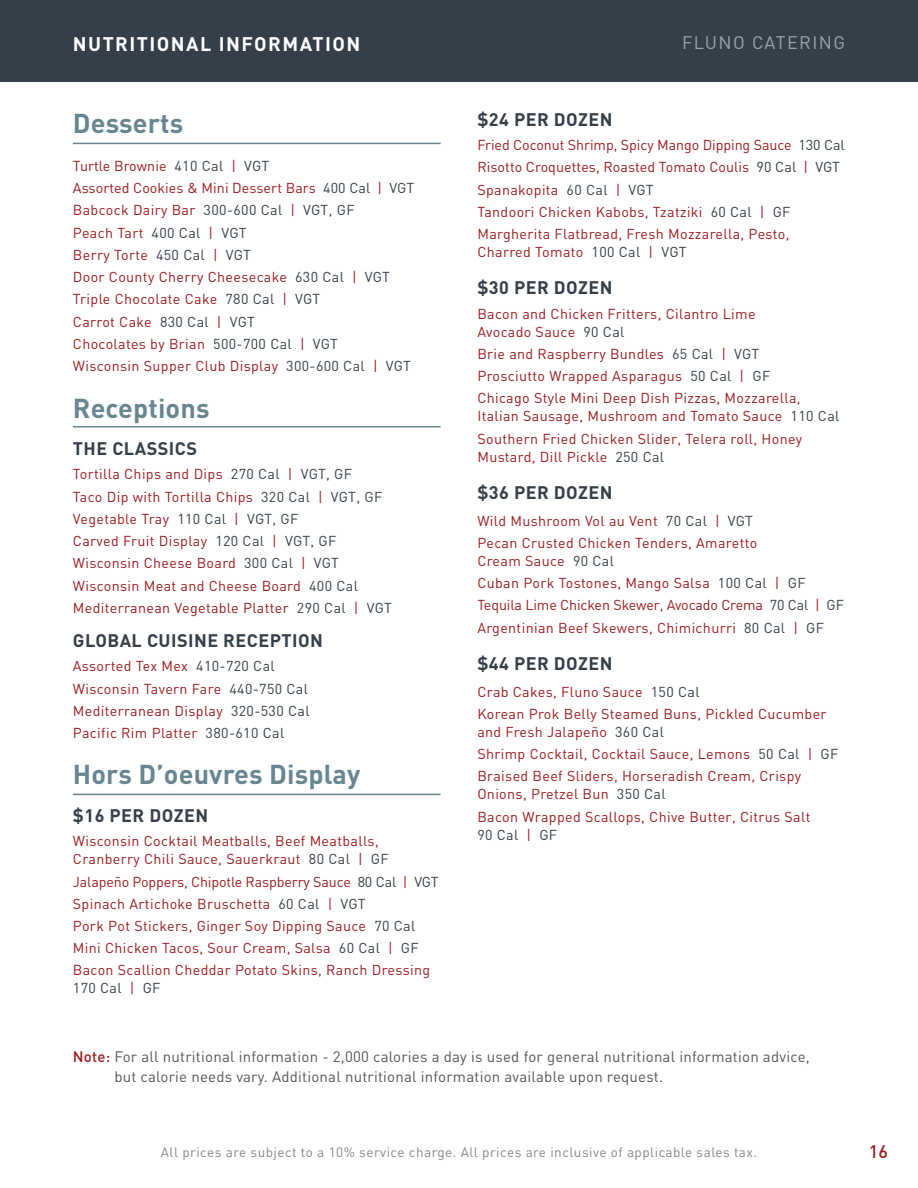
<style>
.page{position:relative;width:918px;height:1188px;background:#fff}
.page>*{position:absolute;margin:0;border:0;box-sizing:border-box;transform-origin:0 0}
.t1{font:700 27px "DIN";letter-spacing:.005em;color:#688691}
.t2{font:700 19.5px "DIN";letter-spacing:.075em;color:#fff}
.t3{font:700 18px "DIN";letter-spacing:.025em;color:#353f4a}
.t4{font:18px "DIN";letter-spacing:.075em;color:#96a7b0}
.t5{font:500 18px "DIN";color:#9b1c1f}
.t6{font:15px/19.5px "DIN";letter-spacing:.015em;color:#54565b}
.t7{font:14.25px/22.2px "DIN";letter-spacing:.025em;color:#9b1c1f}
.t8{font:14.25px/22.2px "DIN";letter-spacing:.005em;color:#9b1c1f}
.t9{font:14.25px "DIN";letter-spacing:.025em;color:#353f4a}
.t10{font:13.5px "DIN";letter-spacing:.035em;color:#85868e}
.s1{color:#353f4a}
.s2{color:#9b1c1f}
.s3{font-weight:500;color:#9b1c1f}
</style>
<div class="page">
<hr style="left:73px;top:143px;width:368px;height:1px;background:#688691">
<div style="left:0;top:0;width:918px;height:81px;background:#353f4a"></div>
<hr style="left:73px;top:426px;width:368px;height:1px;background:#688691">
<hr style="left:73px;top:794px;width:368px;height:1px;background:#688691">
<h2 class="t2" style="left:73px;top:31px;width:289px">NUTRITIONAL INFORMATION</h2>
<p class="t4" style="left:682px;top:31px;width:165px">FLUNO CATERING</p>
<h1 class="t1" style="left:73px;top:106px;width:112px">Desserts</h1>
<p class="t7" style="left:73px;top:155px;width:343px">Turtle Brownie <span class="s1">410 Cal</span> | <span class="s1">VGT<br></span>Assorted Cookies &amp; Mini Dessert Bars <span class="s1">400 Cal</span> | <span class="s1">VGT </span>Babcock Dairy Bar <span class="s1">300-600 Cal</span> | <span class="s1">VGT, GF<br></span>Peach Tart <span class="s1">400 Cal</span> | <span class="s1">VGT<br></span>Berry Torte <span class="s1">450 Cal</span> | <span class="s1">VGT<br></span>Door County Cherry Cheesecake <span class="s1">630 Cal</span> | <span class="s1">VGT </span>Triple Chocolate Cake <span class="s1">780 Cal</span> | <span class="s1">VGT<br></span>Carrot Cake <span class="s1">830 Cal</span> | <span class="s1">VGT<br></span>Chocolates by Brian <span class="s1">500-700 Cal</span> | <span class="s1">VGT<br></span>Wisconsin Supper Club Display <span class="s1">300-600 Cal</span> | <span class="s1">VGT</span></p>
<h1 class="t1" style="left:73px;top:390px;width:138px">Receptions</h1>
<p class="t3" style="left:73px;top:437px;width:126px">THE CLASSICS</p>
<p class="t7" style="left:73px;top:463px;width:320px">Tortilla Chips and Dips <span class="s1">270 Cal</span> | <span class="s1">VGT, GF<br></span>Taco Dip with Tortilla Chips <span class="s1">320 Cal</span> | <span class="s1">VGT, GF </span>Vegetable Tray <span class="s1">110 Cal</span> | <span class="s1">VGT, GF<br></span>Carved Fruit Display <span class="s1">120 Cal</span> | <span class="s1">VGT, GF </span>Wisconsin Cheese Board <span class="s1">300 Cal</span> | <span class="s1">VGT </span>Wisconsin Meat and Cheese Board <span class="s1">400 Cal </span>Mediterranean Vegetable Platter <span class="s1">290 Cal</span> | <span class="s1">VGT</span></p>
<p class="t3" style="left:73px;top:629px;width:252px">GLOBAL CUISINE RECEPTION</p>
<p class="t7" style="left:73px;top:655px;width:238px">Assorted Tex Mex <span class="s1">410-720 Cal<br></span>Wisconsin Tavern Fare <span class="s1">440-750 Cal<br></span>Mediterranean Display <span class="s1">320-530 Cal<br></span>Pacific Rim Platter <span class="s1">380-610 Cal</span></p>
<h1 class="t1" style="left:73px;top:757px;width:289px">Hors D’oeuvres Display</h1>
<p class="t3" style="left:73px;top:804px;width:137px">$16 PER DOZEN</p>
<p class="t7" style="left:73px;top:832px;width:317px;line-height:18px">Wisconsin Cocktail Meatballs, Beef Meatballs,<br>Cranberry Chili Sauce, Sauerkraut <span class="s1">80 Cal</span> | <span class="s1">GF</span></p>
<p class="t7" style="left:73px;top:870px;width:367px">Jalapeño Poppers, Chipotle Raspberry Sauce <span class="s1">80 Cal</span> | <span class="s1">VGT </span>Spinach Artichoke Bruschetta <span class="s1">60 Cal</span> | <span class="s1">VGT<br></span>Pork Pot Stickers, Ginger Soy Dipping Sauce <span class="s1">70 Cal </span>Mini Chicken Tacos, Sour Cream, Salsa <span class="s1">60 Cal</span> | <span class="s1">GF </span>Bacon Scallion Cheddar Potato Skins, Ranch Dressing</p>
<p class="t9" style="left:73px;top:979px;width:89px">170 Cal <span class="s2">|</span> GF</p>
<p class="t3" style="left:477px;top:107px;width:137px">$24 PER DOZEN</p>
<p class="t8" style="left:477px;top:134px;width:369px">Fried Coconut Shrimp, Spicy Mango Dipping Sauce <span class="s1">130 Cal </span>Risotto Croquettes, Roasted Tomato Coulis <span class="s1">90 Cal</span> | <span class="s1">VGT </span>Spanakopita <span class="s1">60 Cal</span> | <span class="s1">VGT<br></span>Tandoori Chicken Kabobs, Tzatziki <span class="s1">60 Cal</span> | <span class="s1">GF </span>Margherita Flatbread, Fresh Mozzarella, Pesto,</p>
<p class="t7" style="left:477px;top:240px;width:211px">Charred Tomato <span class="s1">100 Cal</span> | <span class="s1">VGT</span></p>
<p class="t3" style="left:477px;top:276px;width:137px">$30 PER DOZEN</p>
<p class="t7" style="left:477px;top:304px;width:280px;line-height:18px">Bacon and Chicken Fritters, Cilantro Lime<br>Avocado Sauce <span class="s1">90 Cal</span></p>
<p class="t7" style="left:477px;top:343px;width:325px">Brie and Raspberry Bundles <span class="s1">65 Cal</span> | <span class="s1">VGT<br></span>Prosciutto Wrapped Asparagus <span class="s1">50 Cal</span> | <span class="s1">GF<br></span>Chicago Style Mini Deep Dish Pizzas, Mozzarella,</p>
<p class="t7" style="left:477px;top:405px;width:364px">Italian Sausage, Mushroom and Tomato Sauce <span class="s1">110 Cal<br></span>Southern Fried Chicken Slider, Telera roll, Honey</p>
<p class="t7" style="left:477px;top:445px;width:188px">Mustard, Dill Pickle <span class="s1">250 Cal</span></p>
<p class="t3" style="left:477px;top:481px;width:137px">$36 PER DOZEN</p>
<p class="t7" style="left:477px;top:509px;width:281px">Wild Mushroom Vol au Vent <span class="s1">70 Cal</span> | <span class="s1">VGT<br></span>Pecan Crusted Chicken Tenders, Amaretto</p>
<p class="t7" style="left:477px;top:550px;width:368px">Cream Sauce <span class="s1">90 Cal<br></span>Cuban Pork Tostones, Mango Salsa <span class="s1">100 Cal</span> | <span class="s1">GF </span>Tequila Lime Chicken Skewer, Avocado Crema <span class="s1">70 Cal</span> | <span class="s1">GF </span>Argentinian Beef Skewers, Chimichurri <span class="s1">80 Cal</span> | <span class="s1">GF</span></p>
<p class="t3" style="left:477px;top:652px;width:137px">$44 PER DOZEN</p>
<p class="t7" style="left:477px;top:680px;width:351px">Crab Cakes, Fluno Sauce <span class="s1">150 Cal<br></span>Korean Prok Belly Steamed Buns, Pickled Cucumber</p>
<p class="t7" style="left:477px;top:721px;width:363px">and Fresh Jalapeño <span class="s1">360 Cal<br></span>Shrimp Cocktail, Cocktail Sauce, Lemons <span class="s1">50 Cal</span> | <span class="s1">GF<br></span>Braised Beef Sliders, Horseradish Cream, Crispy</p>
<p class="t7" style="left:477px;top:783px;width:335px">Onions, Pretzel Bun <span class="s1">350 Cal<br></span>Bacon Wrapped Scallops, Chive Butter, Citrus Salt</p>
<p class="t9" style="left:477px;top:826px;width:81px">90 Cal <span class="s2">|</span> GF</p>
<p class="t6" style="left:114px;top:1047px;width:697px;text-indent:-42px"><span class="s3">Note:</span> For all nutritional information - 2,000 calories a day is used for general nutritional information advice, but calorie needs vary. Additional nutritional information available upon request.</p>
<p class="t10" style="left:161px;top:1144px;width:598px">All prices are subject to a 10% service charge. All prices are inclusive of applicable sales tax.</p>
<p class="t5" style="left:869px;top:1140px;width:21px">16</p>
</div>
